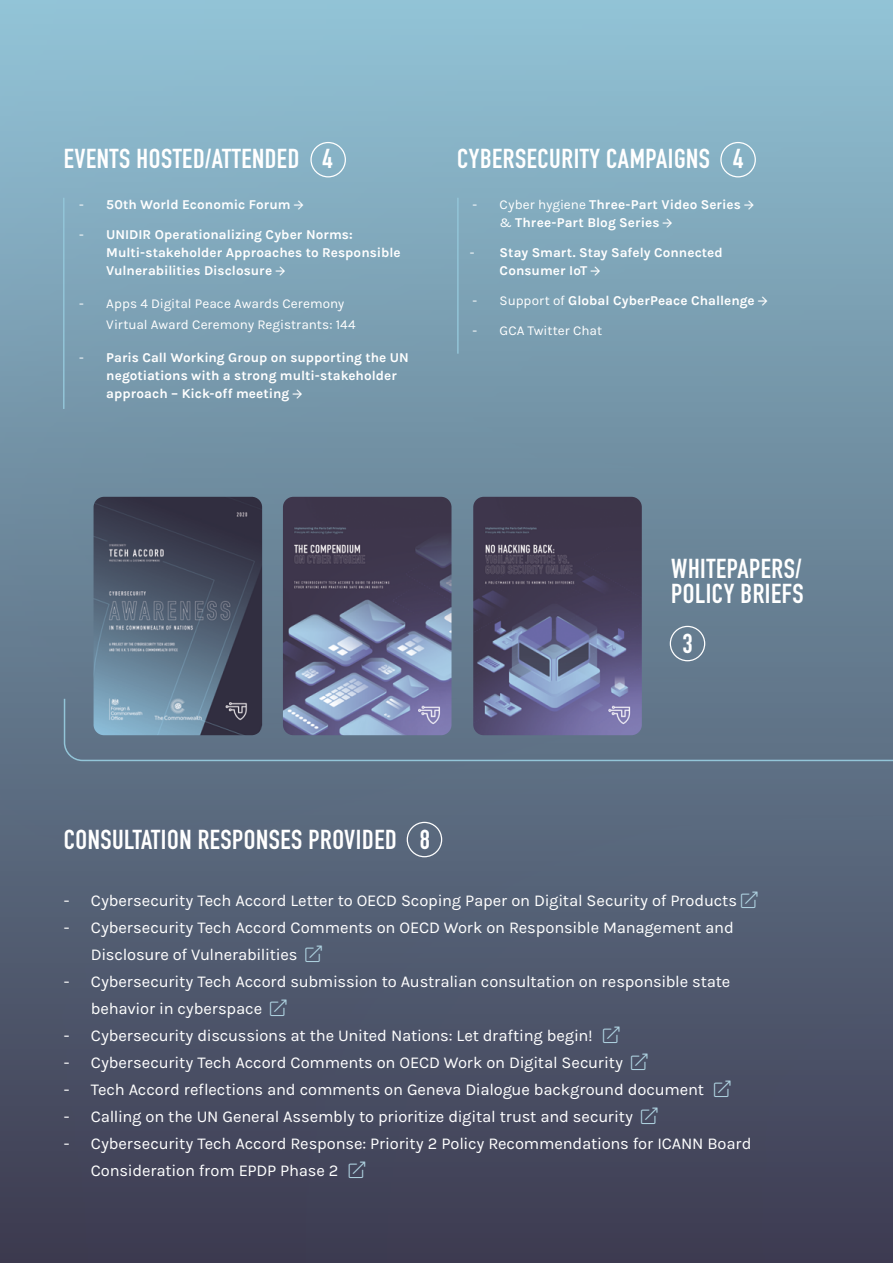
<style>
.page{position:relative;width:893px;height:1263px;background:#fff}
.page>*{position:absolute;margin:0;border:0;box-sizing:border-box;transform-origin:0 0}
.t1{font:700 27px/24.9px "DIN Condensed";letter-spacing:.02em;color:#fff}
.t2{font:16.5px/27px "Karla";letter-spacing:-.01em;color:#fff}
.t3{font:700 13.5px/18px "Karla";letter-spacing:.005em;color:#fff}
.t4{font:13.5px/21px "Karla";color:#fff}
.s1{font-weight:400}
.s2{color:#afd3e1}
</style>
<div class="page">
<div style="left:0;top:0;width:893px;height:1263px;background:linear-gradient(to bottom,#91c2d5,#3c3a4f)"></div>
<svg style="left:63px;top:697px;width:830px;height:65px;background:#61758a"></svg>
<div style="left:310px;top:142px;width:36px;height:35px;border:1px solid #fff;border-radius:50%"></div>
<div style="left:407px;top:822px;width:35px;height:35px;border:1px solid #fff;border-radius:50%"></div>
<div style="left:670px;top:626px;width:35px;height:35px;border:1px solid #fff;border-radius:50%"></div>
<div style="left:720px;top:142px;width:36px;height:35px;border:1px solid #fff;border-radius:50%"></div>
<img style="left:283px;top:497px;width:168px;height:238px">
<img style="left:94px;top:497px;width:168px;height:238px">
<img style="left:473px;top:497px;width:169px;height:238px">
<hr style="left:457px;top:198px;width:2px;height:156px;background:#93c5d8">
<hr style="left:63px;top:198px;width:2px;height:211px;background:#93c5d8">
<svg style="left:294px;top:201px;width:9px;height:9px"></svg>
<svg style="left:276px;top:267px;width:9px;height:9px"></svg>
<svg style="left:293px;top:390px;width:9px;height:9px"></svg>
<svg style="left:741px;top:891px;width:17px;height:17px"></svg>
<svg style="left:305px;top:945px;width:17px;height:17px"></svg>
<svg style="left:270px;top:999px;width:17px;height:17px"></svg>
<svg style="left:603px;top:1026px;width:17px;height:17px"></svg>
<svg style="left:631px;top:1053px;width:16px;height:17px"></svg>
<svg style="left:714px;top:1080px;width:17px;height:17px"></svg>
<svg style="left:641px;top:1107px;width:16px;height:17px"></svg>
<svg style="left:349px;top:1161px;width:16px;height:17px"></svg>
<svg style="left:744px;top:201px;width:9px;height:9px"></svg>
<svg style="left:663px;top:219px;width:9px;height:9px"></svg>
<svg style="left:591px;top:267px;width:9px;height:9px"></svg>
<svg style="left:758px;top:297px;width:9px;height:9px"></svg>
<h1 class="t1" style="left:64px;top:146px;width:270px">EVENTS HOSTED/ATTENDED 4</h1>
<p class="t3" style="left:79px;top:196px;width:225px"><span class="s1">-</span> 50th World Economic Forum □▼</p>
<p class="t3" style="left:106px;top:226px;width:296px;text-indent:-27px"><span class="s1">-</span> UNIDIR Operationalizing Cyber Norms:<br>Multi-stakeholder Approaches to Responsible<br>Vulnerabilities Disclosure □▼</p>
<p class="t4" style="left:106px;top:294px;width:251px;text-indent:-27px">- Apps 4 Digital Peace Awards Ceremony<br>Virtual Award Ceremony Registrants: 144</p>
<p class="t3" style="left:106px;top:349px;width:304px;text-indent:-27px"><span class="s1">-</span> Paris Call Working Group on supporting the UN negotiations with a strong multi-stakeholder approach – Kick-off meeting □▼</p>
<h1 class="t1" style="left:457px;top:146px;width:288px">CYBERSECURITY CAMPAIGNS 4</h1>
<p class="t3" style="left:500px;top:196px;width:255px;text-indent:-27px"><span class="s1">- Cyber hygiene</span> Three-Part Video Series □▼ <span class="s1">&amp;</span> Three-Part Blog Series □▼</p>
<p class="t3" style="left:500px;top:244px;width:225px;text-indent:-30px"><span class="s1">-</span> Stay Smart. Stay Safely Connected<br>Consumer IoT □▼</p>
<p class="t3" style="left:473px;top:292px;width:296px"><span class="s1">- Support of</span> Global CyberPeace Challenge □▼</p>
<p class="t4" style="left:473px;top:321px;width:131px">- GCA Twitter Chat</p>
<h1 class="t1" style="left:671px;top:556px;width:134px">WHITEPAPERS/<br>POLICY BRIEFS</h1>
<h1 class="t1" style="left:682px;top:631px;width:12px">3</h1>
<h1 class="t1" style="left:64px;top:827px;width:368px">CONSULTATION RESPONSES PROVIDED 8</h1>
<p class="t2" style="left:64px;top:887px;width:695px">- Cybersecurity Tech Accord Letter to OECD Scoping Paper on Digital Security of Products <span class="s2">▼■●●■</span></p>
<p class="t2" style="left:91px;top:914px;width:645px;text-indent:-27px">- Cybersecurity Tech Accord Comments on OECD Work on Responsible Management and<br>Disclosure of Vulnerabilities <span class="s2">▼■●●■</span></p>
<p class="t2" style="left:91px;top:968px;width:641px;text-indent:-27px">- Cybersecurity Tech Accord submission to Australian consultation on responsible state behavior in cyberspace <span class="s2">▼■●●■</span></p>
<p class="t2" style="left:64px;top:1022px;width:557px">- Cybersecurity discussions at the United Nations: Let drafting begin! <span class="s2">▼■●●■</span></p>
<p class="t2" style="left:64px;top:1049px;width:585px">- Cybersecurity Tech Accord Comments on OECD Work on Digital Security <span class="s2">▼■●●■</span></p>
<p class="t2" style="left:64px;top:1076px;width:668px">- Tech Accord reflections and comments on Geneva Dialogue background document <span class="s2">▼■●●■</span></p>
<p class="t2" style="left:64px;top:1103px;width:595px">- Calling on the UN General Assembly to prioritize digital trust and security <span class="s2">▼■●●■</span></p>
<p class="t2" style="left:91px;top:1130px;width:662px;text-indent:-27px">- Cybersecurity Tech Accord Response: Priority 2 Policy Recommendations for ICANN Board<br>Consideration from EPDP Phase 2 <span class="s2">▼■●●■</span></p>
</div>
